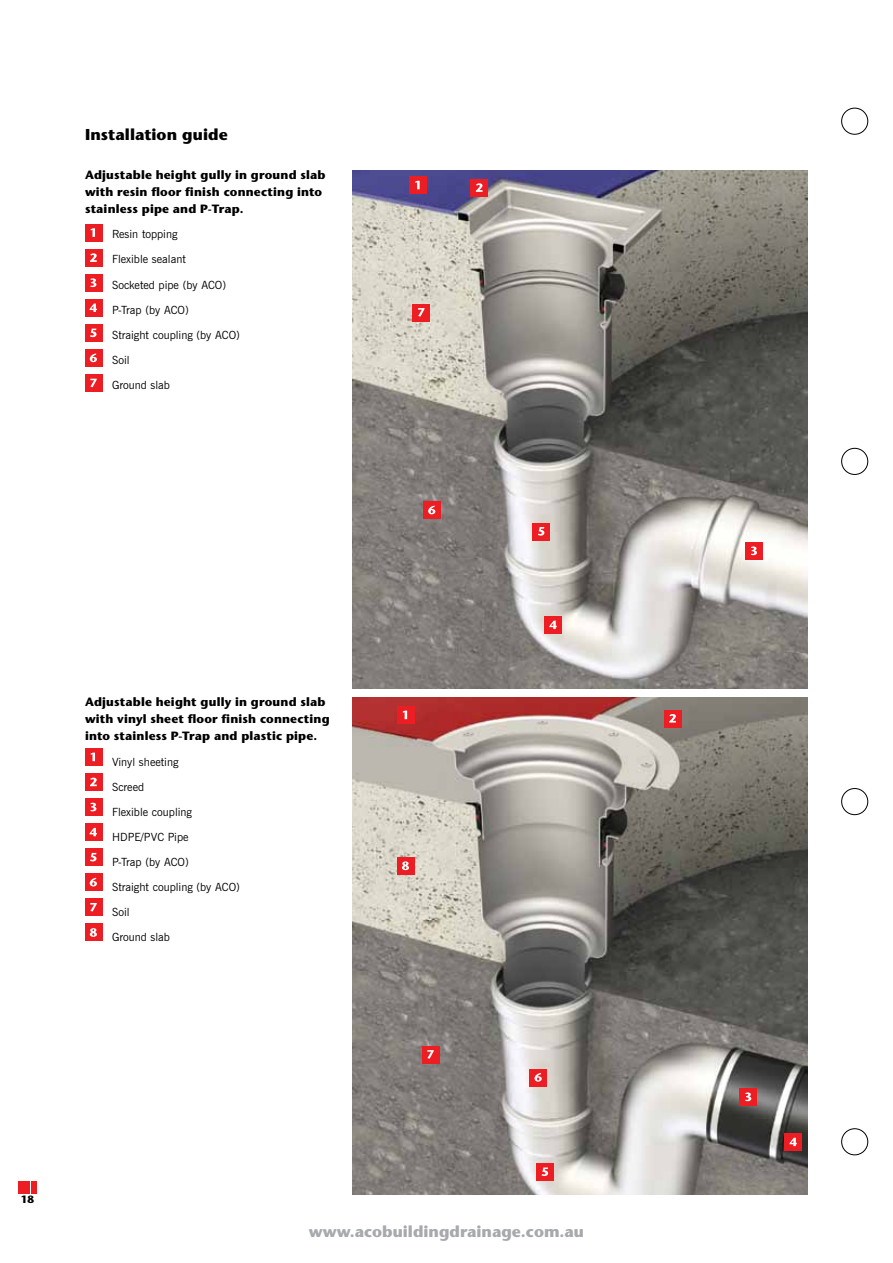
<style>
.page{position:relative;width:893px;height:1263px;background:#fff}
.page>*{position:absolute;margin:0;border:0;box-sizing:border-box;transform-origin:0 0}
.t1{font:700 15.75px "Stone Sans";color:#a7a9ac}
.t2{font:700 15.75px "Stone Sans";letter-spacing:.005em;color:#000}
.t3{font:700 12px/17px "Stone Sans";letter-spacing:.015em;color:#000}
.t4{font:11.25px "News Gothic BT";color:#000}
.t5{font:700 10.5px "Stone Sans";color:#000}
</style>
<div class="page">
<div style="left:18px;top:1181px;width:5px;height:13px;background:#ed1d24"></div>
<div style="left:25px;top:1181px;width:5px;height:13px;background:#ed1d24"></div>
<div style="left:31px;top:1181px;width:5px;height:13px;background:#ed1d24"></div>
<div style="left:841px;top:108px;width:27px;height:26px;border:1px solid #000;border-radius:50%"></div>
<div style="left:841px;top:448px;width:27px;height:27px;border:1px solid #000;border-radius:50%"></div>
<div style="left:841px;top:788px;width:27px;height:27px;border:1px solid #000;border-radius:50%"></div>
<div style="left:841px;top:1128px;width:27px;height:27px;border:1px solid #000;border-radius:50%"></div>
<div style="left:85px;top:224px;width:17px;height:17px;background:#ed1d24"></div>
<svg style="left:91px;top:228px;width:4px;height:9px"></svg>
<div style="left:85px;top:249px;width:17px;height:17px;background:#ed1d24"></div>
<svg style="left:90px;top:253px;width:7px;height:9px"></svg>
<div style="left:85px;top:274px;width:17px;height:17px;background:#ed1d24"></div>
<svg style="left:90px;top:278px;width:6px;height:9px"></svg>
<div style="left:85px;top:300px;width:17px;height:17px;background:#ed1d24"></div>
<svg style="left:90px;top:304px;width:7px;height:8px"></svg>
<div style="left:85px;top:325px;width:17px;height:17px;background:#ed1d24"></div>
<svg style="left:90px;top:329px;width:6px;height:8px"></svg>
<div style="left:85px;top:350px;width:17px;height:17px;background:#ed1d24"></div>
<svg style="left:90px;top:353px;width:7px;height:9px"></svg>
<div style="left:85px;top:375px;width:17px;height:17px;background:#ed1d24"></div>
<svg style="left:90px;top:379px;width:7px;height:8px"></svg>
<img style="left:353px;top:170px;width:455px;height:519px">
<div style="left:410px;top:177px;width:17px;height:17px;background:#ed1d24"></div>
<svg style="left:415px;top:181px;width:5px;height:8px"></svg>
<div style="left:471px;top:179px;width:17px;height:17px;background:#ed1d24"></div>
<svg style="left:476px;top:183px;width:7px;height:9px"></svg>
<div style="left:746px;top:543px;width:17px;height:17px;background:#ed1d24"></div>
<svg style="left:751px;top:546px;width:6px;height:9px"></svg>
<div style="left:545px;top:617px;width:17px;height:17px;background:#ed1d24"></div>
<svg style="left:549px;top:621px;width:8px;height:8px"></svg>
<div style="left:533px;top:523px;width:17px;height:17px;background:#ed1d24"></div>
<svg style="left:538px;top:527px;width:6px;height:9px"></svg>
<div style="left:423px;top:502px;width:17px;height:17px;background:#ed1d24"></div>
<svg style="left:428px;top:506px;width:7px;height:8px"></svg>
<div style="left:413px;top:304px;width:17px;height:17px;background:#ed1d24"></div>
<svg style="left:418px;top:308px;width:6px;height:9px"></svg>
<div style="left:85px;top:749px;width:17px;height:17px;background:#ed1d24"></div>
<svg style="left:91px;top:753px;width:4px;height:8px"></svg>
<div style="left:85px;top:774px;width:17px;height:17px;background:#ed1d24"></div>
<svg style="left:90px;top:778px;width:7px;height:8px"></svg>
<div style="left:85px;top:799px;width:17px;height:17px;background:#ed1d24"></div>
<svg style="left:90px;top:803px;width:6px;height:8px"></svg>
<div style="left:85px;top:824px;width:17px;height:17px;background:#ed1d24"></div>
<svg style="left:90px;top:828px;width:7px;height:8px"></svg>
<div style="left:85px;top:849px;width:17px;height:17px;background:#ed1d24"></div>
<svg style="left:90px;top:853px;width:6px;height:8px"></svg>
<div style="left:85px;top:874px;width:17px;height:17px;background:#ed1d24"></div>
<svg style="left:90px;top:878px;width:7px;height:8px"></svg>
<div style="left:85px;top:899px;width:17px;height:17px;background:#ed1d24"></div>
<svg style="left:90px;top:903px;width:7px;height:8px"></svg>
<div style="left:85px;top:924px;width:17px;height:17px;background:#ed1d24"></div>
<svg style="left:90px;top:928px;width:7px;height:9px"></svg>
<img style="left:353px;top:697px;width:455px;height:498px">
<div style="left:397px;top:707px;width:17px;height:17px;background:#ed1d24"></div>
<svg style="left:403px;top:711px;width:4px;height:8px"></svg>
<div style="left:664px;top:710px;width:17px;height:17px;background:#ed1d24"></div>
<svg style="left:669px;top:714px;width:7px;height:8px"></svg>
<div style="left:740px;top:1089px;width:17px;height:17px;background:#ed1d24"></div>
<svg style="left:745px;top:1092px;width:6px;height:9px"></svg>
<div style="left:785px;top:1134px;width:17px;height:17px;background:#ed1d24"></div>
<svg style="left:789px;top:1138px;width:8px;height:8px"></svg>
<div style="left:537px;top:1163px;width:17px;height:17px;background:#ed1d24"></div>
<svg style="left:542px;top:1167px;width:6px;height:9px"></svg>
<div style="left:530px;top:1069px;width:17px;height:17px;background:#ed1d24"></div>
<svg style="left:534px;top:1073px;width:8px;height:8px"></svg>
<div style="left:422px;top:1046px;width:17px;height:17px;background:#ed1d24"></div>
<svg style="left:427px;top:1050px;width:7px;height:9px"></svg>
<div style="left:397px;top:857px;width:17px;height:17px;background:#ed1d24"></div>
<svg style="left:402px;top:861px;width:7px;height:9px"></svg>
<h1 class="t2" style="left:85px;top:125px;width:144px">Installation guide</h1>
<p class="t3" style="left:85px;top:166px;width:242px">Adjustable height gully in ground slab with resin floor fi nish connecting into stainless pipe and P-Trap.</p>
<p class="t4" style="left:112px;top:228px;width:67px">Resin topping</p>
<p class="t4" style="left:112px;top:253px;width:75px">Flexible sealant</p>
<p class="t4" style="left:112px;top:278px;width:116px">Socketed pipe (by ACO)</p>
<p class="t4" style="left:112px;top:303px;width:78px">P-Trap (by ACO)</p>
<p class="t4" style="left:112px;top:328px;width:129px">Straight coupling (by ACO)</p>
<p class="t4" style="left:112px;top:353px;width:19px">Soil</p>
<p class="t4" style="left:112px;top:378px;width:59px">Ground slab</p>
<p class="t3" style="left:85px;top:694px;width:246px">Adjustable height gully in ground slab with vinyl sheet floor fi nish connecting into stainless P-Trap and plastic pipe.</p>
<p class="t4" style="left:112px;top:755px;width:68px">Vinyl sheeting</p>
<p class="t4" style="left:112px;top:780px;width:34px">Screed</p>
<p class="t4" style="left:112px;top:805px;width:82px">Flexible coupling</p>
<p class="t4" style="left:112px;top:830px;width:78px">HDPE/PVC Pipe</p>
<p class="t4" style="left:112px;top:855px;width:78px">P-Trap (by ACO)</p>
<p class="t4" style="left:112px;top:880px;width:129px">Straight coupling (by ACO)</p>
<p class="t4" style="left:112px;top:905px;width:19px">Soil</p>
<p class="t4" style="left:112px;top:930px;width:59px">Ground slab</p>
<p class="t5" style="left:21px;top:1193px;width:15px">18</p>
<h1 class="t1" style="left:309px;top:1221px;width:277px">www.acobuildingdrainage.com.au</h1>
</div>
